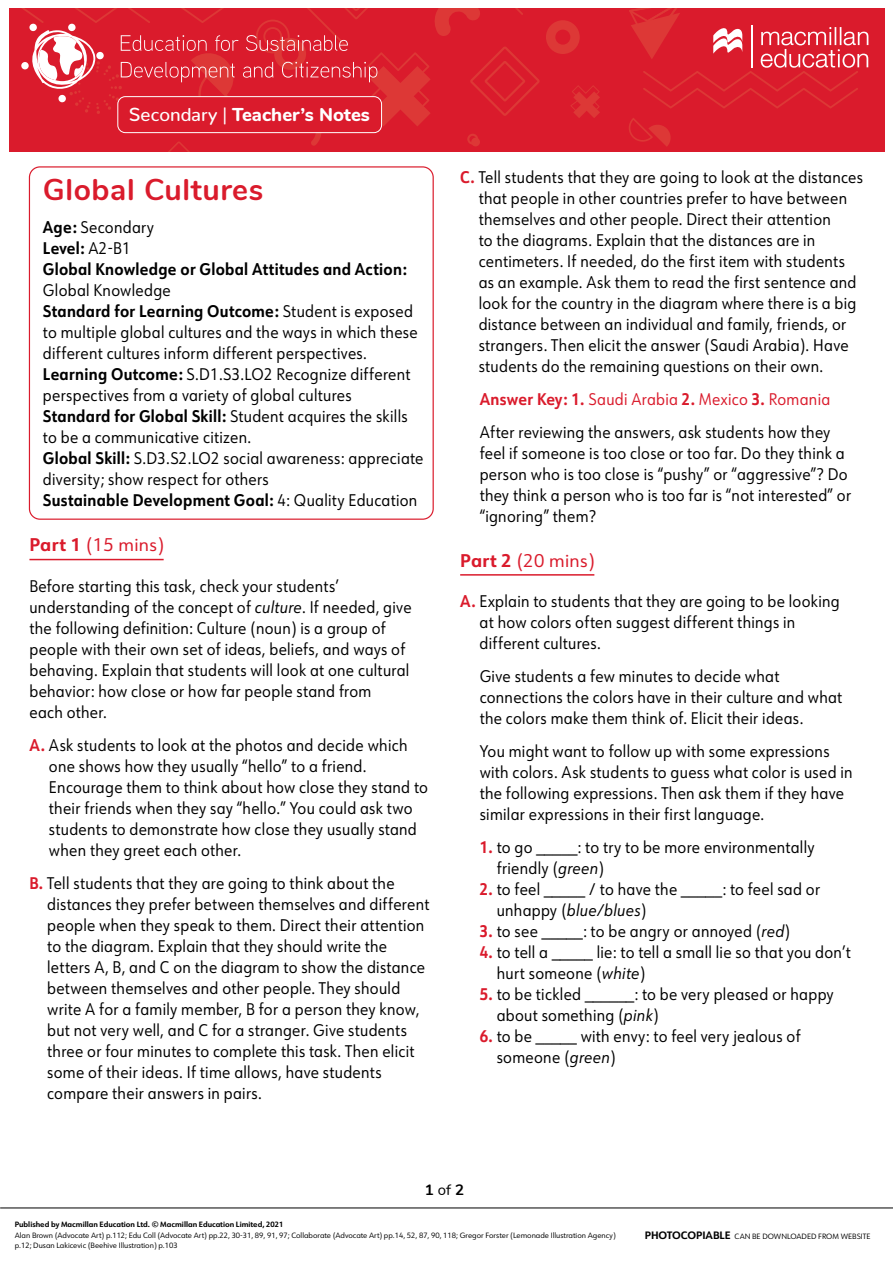
<style>
.page{position:relative;width:893px;height:1263px;background:#fff}
.page>*{position:absolute;margin:0;border:0;box-sizing:border-box;transform-origin:0 0}
.TN__Info_box_head{font:700 30px "Nunito";letter-spacing:.02em;color:#da1b2c}
.t1{font:800 18.6px "Nunito";color:#fff}
.TN__Title_first{font:18px "URW Form";letter-spacing:.02em;color:#da1b2c}
.TN__Title{font:18px "URW Form";letter-spacing:.02em;color:#da1b2c}
.TN__Body_text_number{font:16.5px/21px "URW Form";letter-spacing:.02em;color:#000;scale:.9 1}
.TN__Body_text_indent{font:16.5px/21px "URW Form";letter-spacing:.02em;color:#000;scale:.9 1}
.TN__Info_box_text{font:16.5px/21px "URW Form";letter-spacing:.02em;color:#000;scale:.9 1}
.TN__Body_text{font:16.5px/21px "URW Form";letter-spacing:.02em;color:#000;scale:.9 1}
.TN__Info_box_text-2{font:700 16.5px/21px "URW Form";letter-spacing:.02em;color:#000;scale:.9 1}
.TN__Info_box_text_la{font:700 16.5px "URW Form";letter-spacing:.02em;color:#000;scale:.9 1}
.TN__Answer_key_text{font:16.5px "URW Form";letter-spacing:.02em;color:#da1b2c;scale:.9 1}
.t2{font:700 15px "Nunito";color:#000}
.t3{font:7.5px/10.5px "URW Form";color:#000}
.t4{font:700 7.5px "URW Form";color:#000}
.s1{font-weight:500}
.s2{font-weight:700}
.s3{font-weight:400}
.s4{font-style:italic}
.s5{font-weight:700;color:#da1b2c}
.s6{font-weight:700;font-size:10.5px}
</style>
<div class="page">
<div style="left:9px;top:9px;width:876px;height:143px;background:#da1b2c"></div>
<svg style="left:546px;top:9px;width:322px;height:138px"></svg>
<svg style="left:21px;top:9px;width:519px;height:143px"></svg>
<div style="left:118px;top:97px;width:264px;height:36px;background:#da1b2c;border-radius:8px"></div>
<div style="left:117px;top:96px;width:265px;height:37px;border:1px solid #fff;border-radius:8px"></div>
<hr style="left:0;top:1208px;width:893px;height:1px;background:#000">
<div style="left:29px;top:166px;width:405px;height:354px;border:1px solid #da1b2c;border-radius:10px"></div>
<hr style="left:29px;top:559px;width:135px;height:1px;background:#da1b2c">
<hr style="left:460px;top:574px;width:134px;height:2px;background:#da1b2c">
<p class="t1" style="left:129px;top:101px;width:243px"><span class="s1">Secondary |</span> Teacher’s Notes</p>
<p class="TN__Info_box_head" style="left:43px;top:168px;width:222px">Global Cultures</p>
<p class="TN__Info_box_text" style="left:43px;top:216px;width:125px"><span class="s2">Age:</span> Secondary</p>
<p class="TN__Info_box_text-2" style="left:43px;top:237px;width:99px">Level: <span class="s3">A2-B1</span></p>
<p class="TN__Info_box_text-2" style="left:43px;top:258px;width:406px">Global Knowledge or Global Attitudes and Action:<br><span class="s3">Global Knowledge</span></p>
<p class="TN__Info_box_text" style="left:43px;top:300px;width:418px"><span class="s2">Standard for Learning Outcome:</span> Student is exposed to multiple global cultures and the ways in which these different cultures inform different perspectives.</p>
<p class="TN__Info_box_text" style="left:43px;top:363px;width:410px"><span class="s2">Learning Outcome:</span> S.D1.S3.LO2 Recognize different perspectives from a variety of global cultures</p>
<p class="TN__Info_box_text" style="left:43px;top:405px;width:407px"><span class="s2">Standard for Global Skill:</span> Student acquires the skills to be a communicative citizen.</p>
<p class="TN__Info_box_text" style="left:43px;top:447px;width:424px"><span class="s2">Global Skill:</span> S.D3.S2.LO2 social awareness: appreciate diversity; show respect for others</p>
<p class="TN__Info_box_text_la" style="left:43px;top:489px;width:417px">Sustainable Development Goal: <span class="s3">4: Quality Education</span></p>
<p class="TN__Title_first" style="left:29px;top:533px;width:136px"><span class="s2">Part 1</span> (15 mins)</p>
<p class="TN__Body_text" style="left:29px;top:575px;width:426px">Before starting this task, check your students’ understanding of the concept of <span class="s4">culture</span>. If needed, give the following definition: Culture (noun) is a group of people with their own set of ideas, beliefs, and ways of behaving. Explain that students will look at one cultural behavior: how close or how far people stand from<br>each other.</p>
<p class="TN__Body_text_number" style="left:49px;top:734px;width:423px;text-indent:-19px"><span class="s5">A.</span> Ask students to look at the photos and decide which one shows how they usually “hello” to a friend.<br>Encourage them to think about how close they stand to their friends when they say “hello.” You could ask two students to demonstrate how close they usually stand when they greet each other.</p>
<p class="TN__Body_text_number" style="left:47px;top:872px;width:426px;text-indent:-18px"><span class="s5">B.</span> Tell students that they are going to think about the distances they prefer between themselves and different people when they speak to them. Direct their attention to the diagram. Explain that they should write the letters A, B, and C on the diagram to show the distance between themselves and other people. They should write A for a family member, B for a person they know, but not very well, and C for a stranger. Give students three or four minutes to complete this task. Then elicit some of their ideas. If time allows, have students compare their answers in pairs.</p>
<p class="TN__Body_text_number" style="left:479px;top:166px;width:429px;text-indent:-19px"><span class="s5">C.</span> Tell students that they are going to look at the distances that people in other countries prefer to have between themselves and other people. Direct their attention<br>to the diagrams. Explain that the distances are in centimeters. If needed, do the first item with students as an example. Ask them to read the first sentence and look for the country in the diagram where there is a big distance between an individual and family, friends, or strangers. Then elicit the answer (Saudi Arabia). Have students do the remaining questions on their own.</p>
<p class="TN__Answer_key_text" style="left:480px;top:388px;width:391px"><span class="s2">Answer Key: 1.</span> Saudi Arabia <span class="s2">2.</span> Mexico <span class="s2">3.</span> Romania</p>
<p class="TN__Body_text_indent" style="left:480px;top:421px;width:414px">After reviewing the answers, ask students how they feel if someone is too close or too far. Do they think a person who is too close is “pushy” or “aggressive”? Do they think a person who is too far is “not interested” or “ignoring” them?</p>
<p class="TN__Title" style="left:460px;top:548px;width:136px"><span class="s2">Part 2</span> (20 mins)</p>
<p class="TN__Body_text_number" style="left:480px;top:590px;width:402px;text-indent:-19px"><span class="s5">A.</span> Explain to students that they are going to be looking at how colors often suggest different things in different cultures.</p>
<p class="TN__Body_text_indent" style="left:480px;top:665px;width:404px">Give students a few minutes to decide what connections the colors have in their culture and what the colors make them think of. Elicit their ideas.</p>
<p class="TN__Body_text_indent" style="left:480px;top:740px;width:416px">You might want to follow up with some expressions with colors. Ask students to guess what color is used in the following expressions. Then ask them if they have similar expressions in their first language.</p>
<p class="TN__Body_text_number" style="left:497px;top:836px;width:355px;text-indent:-17px"><span class="s5">1.</span> to go _____: to try to be more environmentally friendly (<span class="s4">green</span>)</p>
<p class="TN__Body_text_number" style="left:497px;top:878px;width:361px;text-indent:-17px"><span class="s5">2.</span> to feel _____ / to have the _____: to feel sad or unhappy (<span class="s4">blue/blues</span>)</p>
<p class="TN__Body_text_number" style="left:480px;top:920px;width:346px"><span class="s5">3.</span> to see _____: to be angry or annoyed (<span class="s4">red</span>)</p>
<p class="TN__Body_text_number" style="left:497px;top:941px;width:395px;text-indent:-17px"><span class="s5">4.</span> to tell a _____ lie: to tell a small lie so that you don’t hurt someone (<span class="s4">white</span>)</p>
<p class="TN__Body_text_number" style="left:497px;top:983px;width:376px;text-indent:-17px"><span class="s5">5.</span> to be tickled ______: to be very pleased or happy about something (<span class="s4">pink</span>)</p>
<p class="TN__Body_text_number" style="left:497px;top:1025px;width:339px;text-indent:-17px"><span class="s5">6.</span> to be _____ with envy: to feel very jealous of someone (<span class="s4">green</span>)</p>
<p class="t2" style="left:425px;top:1179px;width:41px">1 <span class="s3">of</span> 2</p>
<p class="t4" style="left:15px;top:1219px;width:270px">Published by Macmillan Education Ltd. © Macmillan Education Limited, 2021</p>
<p class="t3" style="left:15px;top:1230px;width:602px">Alan Brown (Advocate Art) p.112; Edu Coll (Advocate Art) pp.22, 30-31, 89, 91, 97; Collaborate (Advocate Art) pp.14, 52, 87, 90, 118; Gregor Forster (Lemonade Illustration Agency) p.12; Dusan Lakicevic (Beehive Illustration) p.103</p>
<p class="t3" style="left:645px;top:1231px;width:227px"><span class="s6">PHOTOCOPIABLE</span> CAN BE DOWNLOADED FROM WEBSITE</p>
</div>
